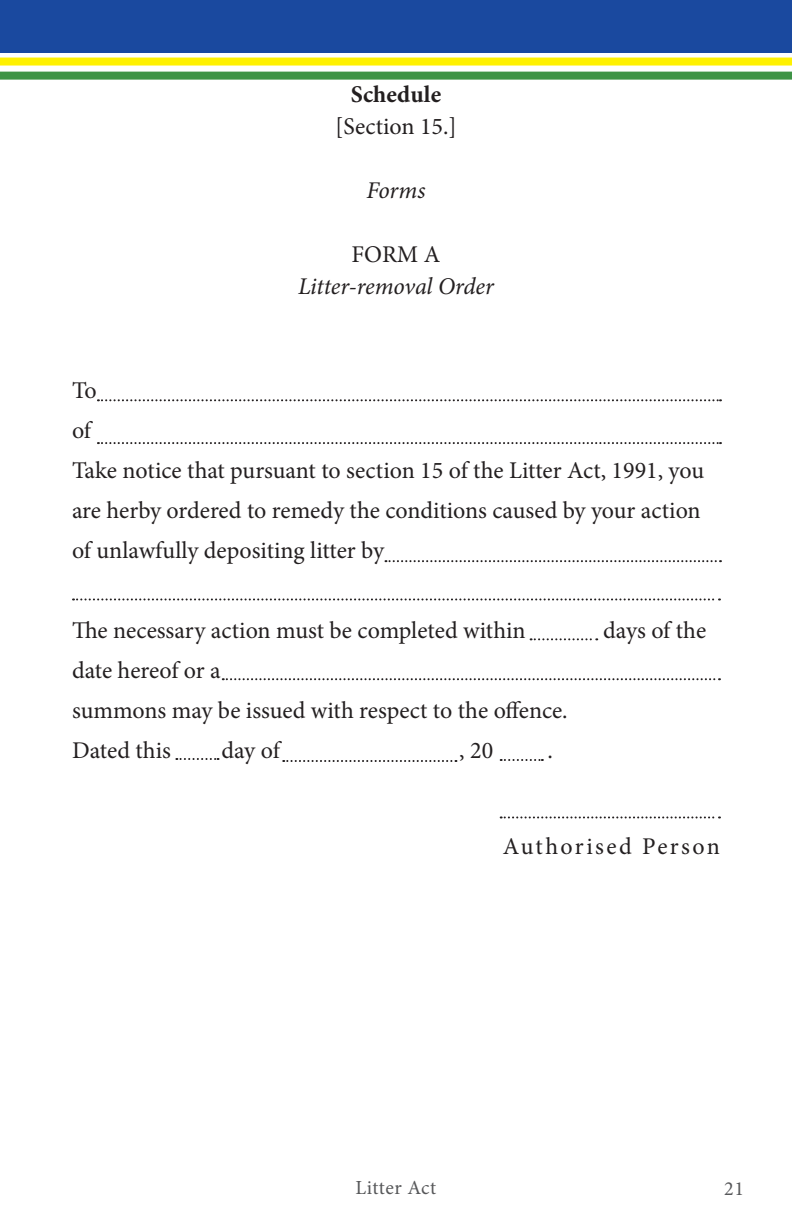
<style>
.page{position:relative;width:792px;height:1224px;background:#fff}
.page>*{position:absolute;margin:0;border:0;box-sizing:border-box;transform-origin:0 0}
.t1{font:24px/40px "Minion Pro";color:#231f20}
.Italized_Heading{font:italic 24px "Minion Pro";letter-spacing:-.005em;color:#231f20}
.t2{font:24px "Minion Pro";letter-spacing:.095em;color:#231f20}
.Bolded_Heading{font:700 24px "Minion Pro";color:#231f20}
.t3{font:20px "Minion Pro";letter-spacing:.02em;color:#57585a}
</style>
<div class="page">
<div style="left:0;top:0;width:792px;height:53px;background:#1a499f"></div>
<div style="left:0;top:58px;width:792px;height:8px;background:#fff101"></div>
<div style="left:0;top:72px;width:792px;height:8px;background:#3e9346"></div>
<svg style="left:98px;top:399px;width:623px;height:2px"></svg>
<svg style="left:98px;top:442px;width:623px;height:2px"></svg>
<svg style="left:385px;top:560px;width:336px;height:2px"></svg>
<svg style="left:73px;top:598px;width:647px;height:2px"></svg>
<svg style="left:223px;top:678px;width:497px;height:2px"></svg>
<svg style="left:531px;top:638px;width:66px;height:2px"></svg>
<svg style="left:176px;top:758px;width:43px;height:2px"></svg>
<svg style="left:283px;top:760px;width:173px;height:2px"></svg>
<svg style="left:501px;top:759px;width:42px;height:2px"></svg>
<svg style="left:501px;top:816px;width:219px;height:2px"></svg>
<p class="Bolded_Heading" style="left:351px;top:78px;width:92px">Schedule</p>
<p class="t1" style="left:335px;top:107px;width:123px">[Section 15.]</p>
<p class="Italized_Heading" style="left:367px;top:174px;width:60px">Forms</p>
<p class="t1" style="left:352px;top:235px;width:90px">FORM A</p>
<p class="Italized_Heading" style="left:298px;top:270px;width:197px">Litter-removal Order</p>
<p class="t1" style="left:72px;top:371px;width:26px">To</p>
<p class="t1" style="left:72px;top:411px;width:21px">of</p>
<p class="t1" style="left:72px;top:451px;width:634px">Take notice that pursuant to section 15 of the Litter Act, 1991, you are herby ordered to remedy the conditions caused by your action of unlawfully depositing litter by</p>
<p class="t1" style="left:72px;top:611px;width:455px">The necessary action must be completed within</p>
<p class="t1" style="left:603px;top:611px;width:105px">days of the</p>
<p class="t1" style="left:72px;top:651px;width:150px">date hereof or a</p>
<p class="t1" style="left:72px;top:691px;width:497px">summons may be issued with respect to the offence.</p>
<p class="t1" style="left:72px;top:731px;width:100px">Dated this</p>
<p class="t1" style="left:221px;top:731px;width:60px">day of</p>
<p class="t1" style="left:459px;top:731px;width:35px">, 20</p>
<p class="t1" style="left:548px;top:731px;width:7px">.</p>
<p class="t2" style="left:503px;top:831px;width:219px">Authorised Person</p>
<p class="t3" style="left:356px;top:1174px;width:82px">Litter Act</p>
<p class="t3" style="left:724px;top:1176px;width:21px">21</p>
</div>
